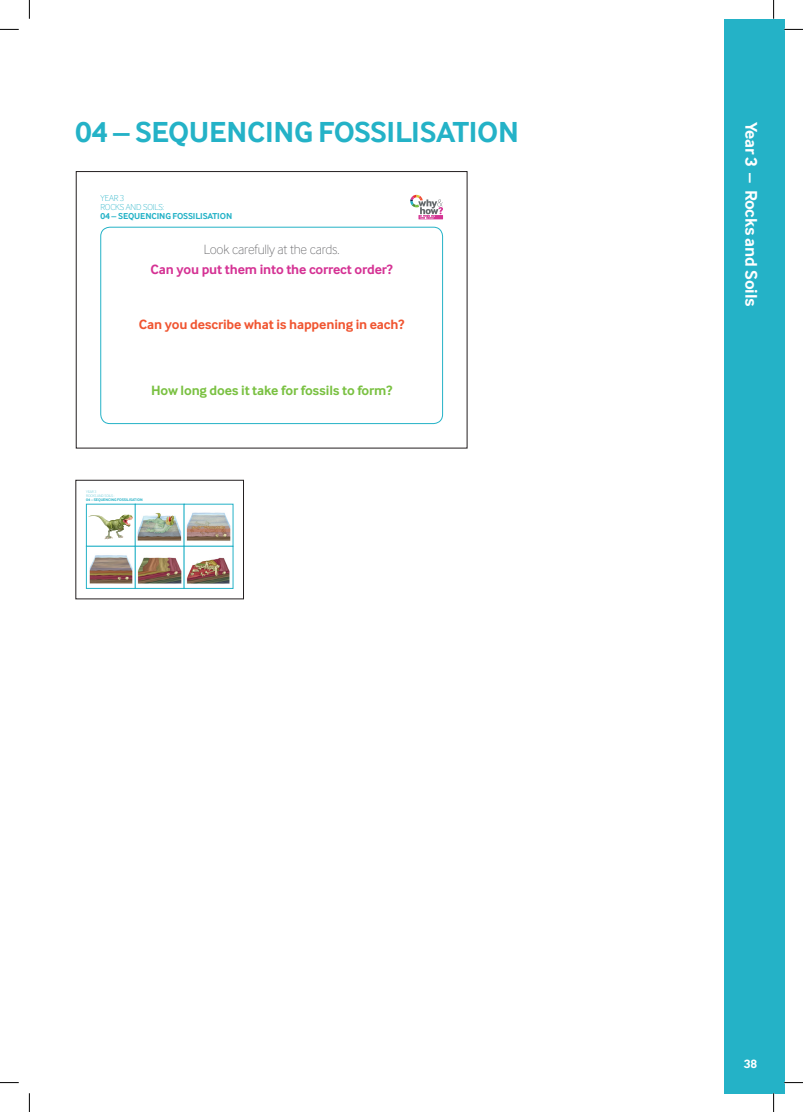
<style>
.page{position:relative;width:803px;height:1112px;background:#fff}
.page>*{position:absolute;margin:0;border:0;box-sizing:border-box;transform-origin:0 0}
.t1{font:700 30px "Inter Face";letter-spacing:-.01em;color:#24b2c7}
.t2{font:700 17.5px "Inter Face";letter-spacing:-.01em;color:#fff}
.t3{font:700 13.88px/20.5px "Inter Face";letter-spacing:-.01em;color:#d53294;text-align:center}
.t4{font:700 13.88px "Inter Face";letter-spacing:-.01em;color:#f05531}
.t5{font:700 13.88px "Inter Face";letter-spacing:-.01em;color:#7ac142}
.t6{font:700 12.5px "Inter Face";color:#fff}
.t7{font:700 8.88px/8.9px "Inter Face";letter-spacing:-.01em;color:#24b2c7}
.t8{font:700 3.88px/3.9px "Inter Face";letter-spacing:-.01em;color:#24b2c7}
.s1{font-weight:100}
.s2{font-weight:100;color:#636366}
</style>
<div class="page">
<div style="left:724px;top:19px;width:60px;height:1073px;background:#24b2c7"></div>
<div style="left:100px;top:227px;width:343px;height:197px;border:1px solid #24b2c7;border-radius:9px"></div>
<svg style="left:410px;top:195px;width:33px;height:24px"></svg>
<svg style="left:88px;top:514px;width:45px;height:26px"></svg>
<div style="left:86px;top:546px;width:49px;height:42px;background:#fff;border:1px solid #24b2c7"></div>
<img style="left:137px;top:513px;width:45px;height:28px">
<div style="left:135px;top:546px;width:49px;height:42px;background:#fff;border:1px solid #24b2c7"></div>
<svg style="left:186px;top:512px;width:45px;height:29px"></svg>
<div style="left:184px;top:546px;width:49px;height:42px;background:#fff;border:1px solid #24b2c7"></div>
<img style="left:87px;top:553px;width:46px;height:30px">
<img style="left:137px;top:553px;width:46px;height:30px">
<img style="left:186px;top:553px;width:46px;height:30px">
<div style="left:76px;top:480px;width:168px;height:119px;border:1px solid #231f20"></div>
<svg style="left:0;top:29px;width:19px;height:1px"></svg>
<svg style="left:784px;top:29px;width:19px;height:1px"></svg>
<svg style="left:0;top:1082px;width:19px;height:1px"></svg>
<svg style="left:784px;top:1081px;width:19px;height:2px"></svg>
<svg style="left:29px;top:0;width:1px;height:19px"></svg>
<svg style="left:29px;top:1093px;width:1px;height:18px"></svg>
<svg style="left:773px;top:0;width:1px;height:19px"></svg>
<svg style="left:773px;top:1092px;width:1px;height:19px"></svg>
<p class="t1" style="left:75px;top:114px;width:445px">04 – SEQUENCING FOSSILISATION</p>
<p class="t7" style="left:100px;top:194px;width:133px"><span class="s1">YEAR 3<br>ROCKS AND SOILS:<br></span>04 – SEQUENCING FOSSILISATION</p>
<p class="t3" style="left:151px;top:239px;width:244px"><span class="s2">Look carefully at the cards.<br></span>Can you put them into the correct order?</p>
<p class="t4" style="left:139px;top:317px;width:267px">Can you describe what is happening in each?</p>
<p class="t5" style="left:151px;top:382px;width:243px">How long does it take for fossils to form?</p>
<p class="t8" style="left:86px;top:489px;width:58px"><span class="s1">YEAR 3<br>ROCKS AND SOILS :<br></span>04 – SEQUENCING FOSSILISATION</p>
<p class="t2" style="left:761px;top:122px;width:186px;rotate:90deg">Year 3 – Rocks and Soils</p>
<p class="t6" style="left:744px;top:1056px;width:15px">38</p>
</div>
